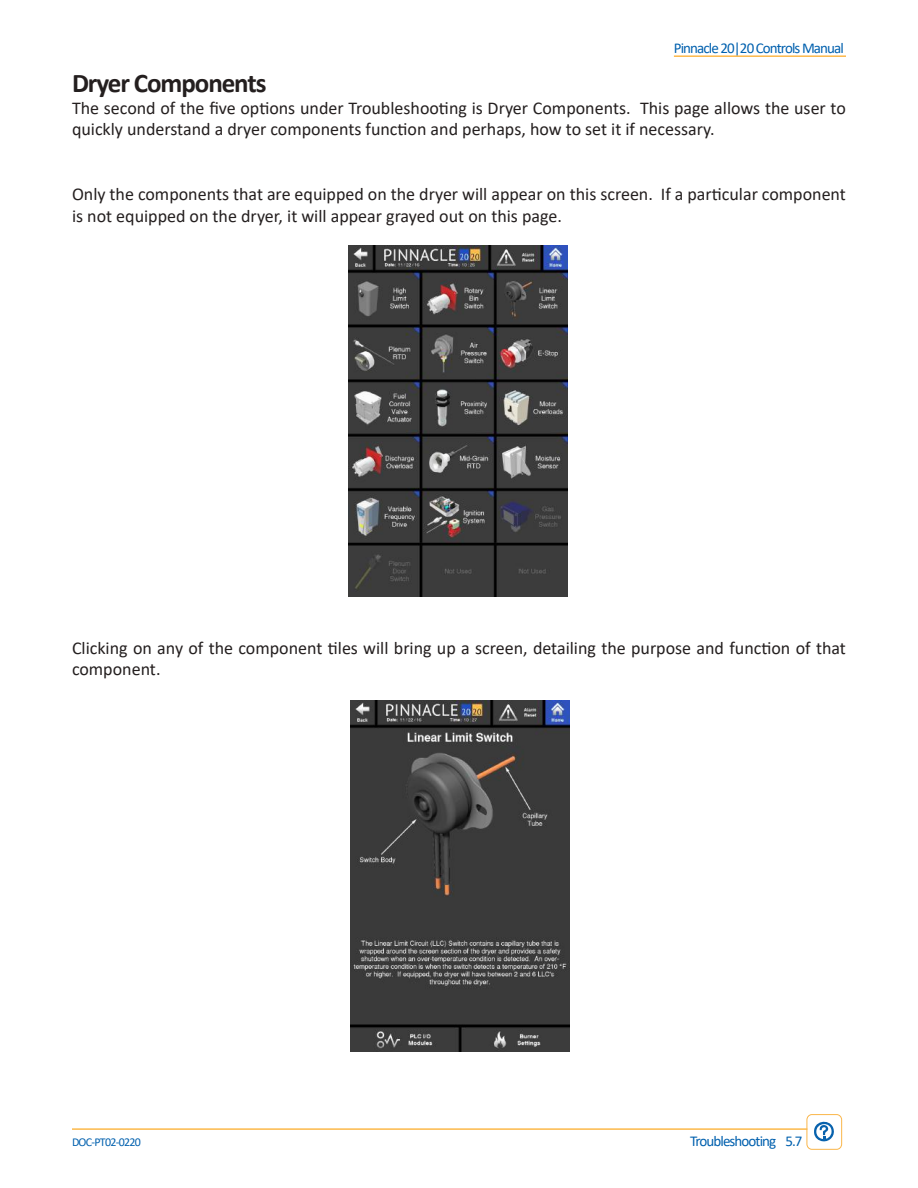
<style>
.page{position:relative;width:918px;height:1188px;background:#fff}
.page>*{position:absolute;margin:0;border:0;box-sizing:border-box;transform-origin:0 0}
.t1{font:700 27px "Calibri";letter-spacing:-.04em;color:#241f1f}
.t2{font:18px/21.6px "Calibri";color:#241f1f}
.t3{font:15px "Calibri";letter-spacing:-.06em;color:#0060ae}
.t4{font:12px "Calibri";letter-spacing:-.06em;color:#0060ae}
</style>
<div class="page">
<hr style="left:674px;top:55px;width:172px;height:2px;background:#fcb84a">
<hr style="left:72px;top:1128px;width:735px;height:2px;background:#fcb84a">
<div style="left:806px;top:1114px;width:36px;height:36px;border:1px solid #fab64a;border-radius:5px"></div>
<svg style="left:814px;top:1121px;width:20px;height:21px"></svg>
<img style="left:351px;top:701px;width:219px;height:350px">
<img style="left:349px;top:246px;width:219px;height:350px">
<p class="t3" style="left:674px;top:38px;width:172px">Pinnacle 20|20 Controls Manual</p>
<h1 class="t1" style="left:72px;top:64px;width:196px">Dryer Components</h1>
<p class="t2" style="left:72px;top:97px;width:775px">The second of the five options under Troubleshooting is Dryer Components. This page allows the user to quickly understand a dryer components function and perhaps, how to set it if necessary.</p>
<p class="t2" style="left:72px;top:183px;width:776px">Only the components that are equipped on the dryer will appear on this screen. If a particular component is not equipped on the dryer, it will appear grayed out on this page.</p>
<p class="t2" style="left:72px;top:637px;width:775px">Clicking on any of the component tiles will bring up a screen, detailing the purpose and function of that component.</p>
<p class="t4" style="left:72px;top:1134px;width:70px">DOC-PT02-0220</p>
<p class="t3" style="left:690px;top:1131px;width:114px">Troubleshooting 5.7</p>
</div>
